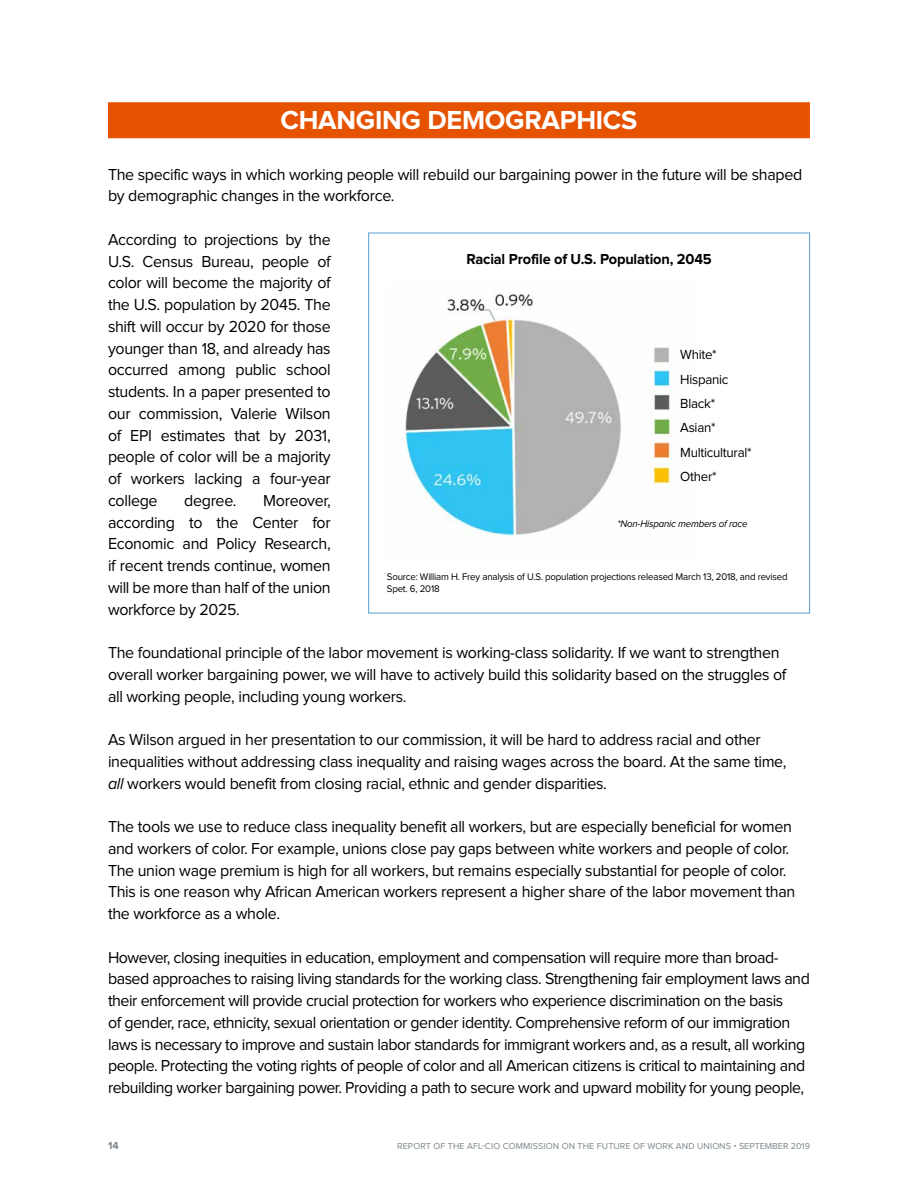
<style>
.page{position:relative;width:918px;height:1188px;background:#fff}
.page>*{position:absolute;margin:0;border:0;box-sizing:border-box;transform-origin:0 0}
.t1{font:700 27px "Proxima Nova";letter-spacing:-.01em;color:#fff}
.t2{font:16.5px/21.8px "Proxima Nova";letter-spacing:-.02em;color:#000}
.t3{font:700 15px "Proxima Nova";letter-spacing:-.01em;color:#000}
.t4{font:13.65px/24.3px "Proxima Nova";letter-spacing:-.02em;color:#000}
.t5{font:700 10.5px "Proxima Nova";color:#7b868c}
.t6{font:10.05px/12px "Proxima Nova";letter-spacing:-.02em;color:#000}
.t7{font:italic 10.05px "Proxima Nova";letter-spacing:-.02em;color:#000}
.t8{font:9px "Proxima Nova";letter-spacing:.01em;color:#7b868c}
.s1{font-style:italic}
</style>
<div class="page">
<div style="left:108px;top:102px;width:702px;height:36px;background:#e65300"></div>
<div style="left:368px;top:233px;width:442px;height:380px;background:#fff;border:1px solid #58a0d7"></div>
<img style="left:405px;top:293px;width:268px;height:243px">
<h1 class="t1" style="left:281px;top:105px;width:358px">CHANGING DEMOGRAPHICS</h1>
<p class="t2" style="left:108px;top:164px;width:696px">The specific ways in which working people will rebuild our bargaining power in the future will be shaped by demographic changes in the workforce.</p>
<p class="t2" style="left:108px;top:229px;width:224px;text-align:justify">According to projections by the U.S. Census Bureau, people of color will become the majority of the U.S. population by 2045. The shift will occur by 2020 for those younger than 18, and already has occurred among public school students. In a paper presented to our commission, Valerie Wilson of EPI estimates that by 2031, people of color will be a majority of workers lacking a four-year college</p>
<p class="t3" style="left:467px;top:250px;width:247px">Racial Profile of U.S. Population, 2045</p>
<p class="t4" style="left:680px;top:343px;width:73px">White*<br>Hispanic<br>Black*<br>Asian*<br>Multicultural*<br>Other*</p>
<p class="t7" style="left:618px;top:518px;width:132px">*Non-Hispanic members of race</p>
<p class="t2" style="left:108px;top:490px;width:224px;text-align:justify;text-indent:155px">Moreover, according to the Center for Economic and Policy Research, if recent trends continue, women will be more than half of the union workforce by 2025.</p>
<p class="t2" style="left:108px;top:642px;width:680px">The foundational principle of the labor movement is working-class solidarity. If we want to strengthen overall worker bargaining power, we will have to actively build this solidarity based on the struggles of all working people, including young workers.</p>
<p class="t2" style="left:108px;top:729px;width:680px">As Wilson argued in her presentation to our commission, it will be hard to address racial and other inequalities without addressing class inequality and raising wages across the board. At the same time, <span class="s1">all</span> workers would benefit from closing racial, ethnic and gender disparities.</p>
<p class="t2" style="left:108px;top:816px;width:689px">The tools we use to reduce class inequality benefit all workers, but are especially beneficial for women and workers of color. For example, unions close pay gaps between white workers and people of color.<br>The union wage premium is high for all workers, but remains especially substantial for people of color.<br>This is one reason why African American workers represent a higher share of the labor movement than the workforce as a whole.</p>
<p class="t2" style="left:108px;top:947px;width:703px">However, closing inequities in education, employment and compensation will require more than broad&shy;based approaches to raising living standards for the working class. Strengthening fair employment laws and their enforcement will provide crucial protection for workers who experience discrimination on the basis<br>of gender, race, ethnicity, sexual orientation or gender identity. Comprehensive reform of our immigration laws is necessary to improve and sustain labor standards for immigrant workers and, as a result, all working people. Protecting the voting rights of people of color and all American citizens is critical to maintaining and rebuilding worker bargaining power. Providing a path to secure work and upward mobility for young people,</p>
<p class="t2" style="left:184px;top:490px;width:54px">degree.</p>
<p class="t6" style="left:387px;top:571px;width:402px">Source: William H. Frey analysis of U.S. population projections released March 13, 2018, and revised<br>Spet. 6, 2018</p>
<p class="t5" style="left:108px;top:1140px;width:12px">14</p>
<p class="t8" style="left:397px;top:1141px;width:414px">REPORT OF THE AFL-CIO COMMISSION ON THE FUTURE OF WORK AND UNIONS • SEPTEMBER 2019</p>
</div>
